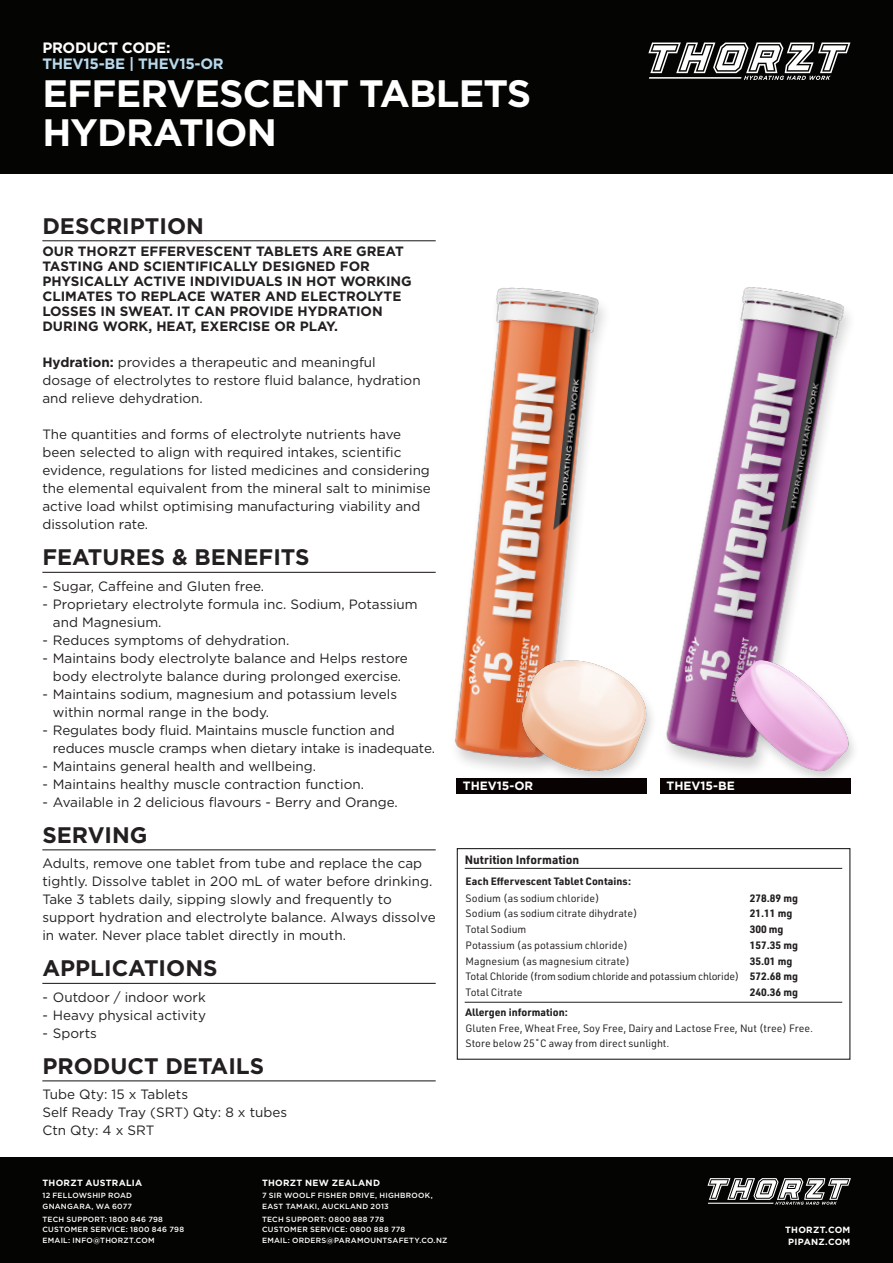
<style>
.page{position:relative;width:893px;height:1263px;background:#fff}
.page>*{position:absolute;margin:0;border:0;box-sizing:border-box;transform-origin:0 0}
.t1{font:700 38.1px/38.1px "Gotham";letter-spacing:-.02em;color:#fff}
.t2{font:700 22.5px "Gotham";color:#231f20}
.t3{font:700 15px/16.5px "Gotham";letter-spacing:-.02em;color:#b8d9ec}
.t4{font:13.5px/18px "Gotham";color:#231f20}
.t5{font:700 13.5px/15px "Gotham";color:#231f20}
.t6{font:700 12px "Gotham";color:#fff}
.t7{font:700 11.85px "URWDIN";color:#231f20}
.t8{font:10.5px/15.8px "URWDIN";color:#231f20}
.t9{font:700 10.5px "URWDIN";color:#231f20}
.t10{font:10.5px "URWDIN";letter-spacing:-.02em;color:#231f20}
.t11{font:700 9px "Gotham";letter-spacing:.03em;color:#fff}
.t12{font:500 7.5px/10.6px "Gotham";letter-spacing:.03em;color:#fff}
.s1{color:#fff}
.s2{font-weight:700}
</style>
<div class="page">
<div style="left:0;top:0;width:893px;height:174px;background:#040503"></div>
<svg style="left:648px;top:43px;width:202px;height:37px"></svg>
<hr style="left:42px;top:240px;width:394px;height:1px;background:#231f20">
<hr style="left:42px;top:572px;width:394px;height:1px;background:#231f20">
<hr style="left:42px;top:849px;width:394px;height:1px;background:#231f20">
<hr style="left:42px;top:983px;width:394px;height:1px;background:#231f20">
<hr style="left:42px;top:1080px;width:394px;height:1px;background:#231f20">
<div style="left:0;top:1157px;width:893px;height:106px;background:#040503"></div>
<svg style="left:707px;top:1178px;width:144px;height:27px"></svg>
<hr style="left:708px;top:1203px;width:66px;height:1px;background:#fff">
<div style="left:457px;top:848px;width:393px;height:212px;border:1px solid #201d1e"></div>
<hr style="left:465px;top:868px;width:377px;height:1px;background:#201d1e">
<hr style="left:465px;top:1002px;width:377px;height:1px;background:#201d1e">
<img style="left:749px;top:287px;width:102px;height:507px">
<img style="left:301px;top:240px;width:448px;height:554px">
<div style="left:730px;top:659px;width:130px;height:128px;background:#231f20;opacity:.2"></div>
<img style="left:733px;top:658px;width:117px;height:115px">
<div style="left:516px;top:660px;width:142px;height:127px;background:#231f20;opacity:.2"></div>
<img style="left:518px;top:658px;width:132px;height:115px">
<p class="t3" style="left:42px;top:39px;width:183px"><span class="s1">PRODUCT CODE:<br></span>THEV15-BE | THEV15-OR</p>
<p class="t1" style="left:42px;top:75px;width:490px">EFFERVESCENT TABLETS<br>HYDRATION</p>
<p class="t2" style="left:42px;top:211px;width:163px">DESCRIPTION</p>
<p class="t5" style="left:42px;top:244px;width:371px">OUR THORZT EFFERVESCENT TABLETS ARE GREAT TASTING AND SCIENTIFICALLY DESIGNED FOR PHYSICALLY ACTIVE INDIVIDUALS IN HOT WORKING CLIMATES TO REPLACE WATER AND ELECTROLYTE LOSSES IN SWEAT. IT CAN PROVIDE HYDRATION DURING WORK, HEAT, EXERCISE OR PLAY.</p>
<p class="t4" style="left:42px;top:353px;width:380px"><span class="s2">Hydration:</span> provides a therapeutic and meaningful dosage of electrolytes to restore fluid balance, hydration and relieve dehydration.</p>
<p class="t4" style="left:42px;top:425px;width:390px">The quantities and forms of electrolyte nutrients have been selected to align with required intakes, scientific evidence, regulations for listed medicines and considering the elemental equivalent from the mineral salt to minimise active load whilst optimising manufacturing viability and dissolution rate.</p>
<p class="t2" style="left:42px;top:542px;width:269px">FEATURES &amp; BENEFITS</p>
<p class="t4" style="left:42px;top:577px;width:223px">- Sugar, Caffeine and Gluten free.</p>
<p class="t4" style="left:53px;top:595px;width:366px;text-indent:-11px">- Proprietary electrolyte formula inc. Sodium, Potassium and Magnesium.</p>
<p class="t4" style="left:42px;top:631px;width:249px">- Reduces symptoms of dehydration.</p>
<p class="t4" style="left:42px;top:649px;width:367px;text-align:center">- Maintains body electrolyte balance and Helps restore body electrolyte balance during prolonged exercise.</p>
<p class="t4" style="left:53px;top:685px;width:346px;text-indent:-11px">- Maintains sodium, magnesium and potassium levels within normal range in the body.</p>
<p class="t4" style="left:53px;top:721px;width:384px;text-indent:-11px">- Regulates body fluid. Maintains muscle function and reduces muscle cramps when dietary intake is inadequate.</p>
<p class="t4" style="left:42px;top:757px;width:275px">- Maintains general health and wellbeing.</p>
<p class="t4" style="left:42px;top:775px;width:323px">- Maintains healthy muscle contraction function.</p>
<p class="t4" style="left:42px;top:793px;width:357px">- Available in 2 delicious flavours - Berry and Orange.</p>
<p class="t2" style="left:42px;top:820px;width:107px">SERVING</p>
<p class="t4" style="left:42px;top:854px;width:391px">Adults, remove one tablet from tube and replace the cap tightly. Dissolve tablet in 200 mL of water before drinking.</p>
<p class="t4" style="left:42px;top:890px;width:395px">Take 3 tablets daily, sipping slowly and frequently to support hydration and electrolyte balance. Always dissolve in water. Never place tablet directly in mouth.</p>
<p class="t2" style="left:42px;top:953px;width:177px">APPLICATIONS</p>
<p class="t4" style="left:42px;top:988px;width:165px">- Outdoor / indoor work</p>
<p class="t4" style="left:42px;top:1006px;width:165px">- Heavy physical activity</p>
<p class="t4" style="left:42px;top:1024px;width:56px">- Sports</p>
<p class="t2" style="left:42px;top:1051px;width:223px">PRODUCT DETAILS</p>
<p class="t4" style="left:42px;top:1085px;width:147px">Tube Qty: 15 x Tablets</p>
<p class="t4" style="left:42px;top:1103px;width:246px">Self Ready Tray (SRT) Qty: 8 x tubes</p>
<p class="t4" style="left:42px;top:1121px;width:114px">Ctn Qty: 4 x SRT</p>
<p class="t6" style="left:463px;top:778px;width:72px">THEV15-OR</p>
<p class="t6" style="left:667px;top:778px;width:70px">THEV15-BE</p>
<p class="t7" style="left:465px;top:852px;width:116px">Nutrition Information</p>
<p class="t9" style="left:466px;top:874px;width:167px">Each Effervescent Tablet Contains:</p>
<p class="t8" style="left:466px;top:890px;width:135px">Sodium (as sodium chloride)</p>
<p class="t8" style="left:466px;top:905px;width:173px">Sodium (as sodium citrate dihydrate)</p>
<p class="t8" style="left:466px;top:921px;width:62px">Total Sodium</p>
<p class="t8" style="left:466px;top:937px;width:166px">Potassium (as potassium chloride)<br>Magnesium (as magnesium citrate)</p>
<p class="t10" style="left:466px;top:970px;width:275px">Total Chloride (from sodium chloride and potassium chloride)</p>
<p class="t8" style="left:466px;top:984px;width:58px">Total Citrate</p>
<p class="t9" style="left:750px;top:890px;width:50px">278.89 mg</p>
<p class="t9" style="left:750px;top:906px;width:44px">21.11 mg</p>
<p class="t9" style="left:750px;top:922px;width:35px">300 mg</p>
<p class="t9" style="left:750px;top:938px;width:50px">157.35 mg</p>
<p class="t9" style="left:750px;top:953px;width:44px">35.01 mg</p>
<p class="t9" style="left:750px;top:969px;width:50px">572.68 mg</p>
<p class="t9" style="left:750px;top:985px;width:50px">240.36 mg</p>
<p class="t9" style="left:466px;top:1005px;width:104px">Allergen information:</p>
<p class="t8" style="left:466px;top:1020px;width:349px">Gluten Free, Wheat Free, Soy Free, Dairy and Lactose Free, Nut (tree) Free.<br>Store below 25˚C away from direct sunlight.</p>
<p class="t11" style="left:43px;top:1176px;width:101px">THORZT AUSTRALIA</p>
<p class="t12" style="left:43px;top:1190px;width:91px">12 FELLOWSHIP ROAD<br>GNANGARA, WA 6077</p>
<p class="t12" style="left:43px;top:1214px;width:143px">TECH SUPPORT: 1800 846 798<br>CUSTOMER SERVICE: 1800 846 798<br>EMAIL: INFO@THORZT.COM</p>
<p class="t11" style="left:785px;top:1224px;width:67px">THORZT.COM</p>
<p class="t11" style="left:262px;top:1176px;width:119px">THORZT NEW ZEALAND</p>
<p class="t12" style="left:262px;top:1190px;width:172px">7 SIR WOOLF FISHER DRIVE, HIGHBROOK,<br>EAST TAMAKI, AUCKLAND 2013</p>
<p class="t12" style="left:262px;top:1214px;width:187px">TECH SUPPORT: 0800 888 778<br>CUSTOMER SERVICE: 0800 888 778<br>EMAIL: ORDERS@PARAMOUNTSAFETY.CO.NZ</p>
<p class="t11" style="left:788px;top:1235px;width:64px">PIPANZ.COM</p>
</div>
